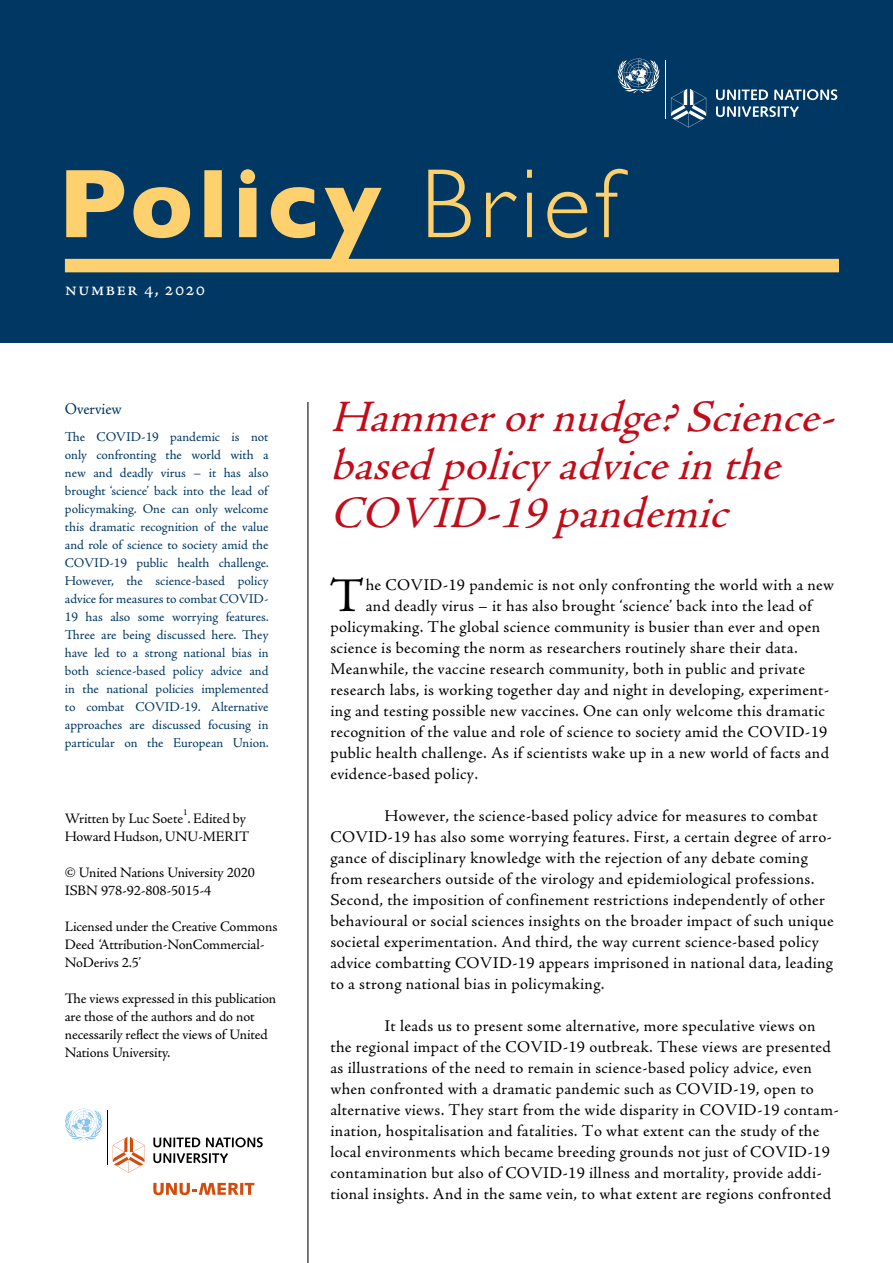
<style>
.page{position:relative;width:893px;height:1263px;background:#fff}
.page>*{position:absolute;margin:0;border:0;box-sizing:border-box;transform-origin:0 0}
.t1{font:48.6px "Adobe Jenson Pro";color:#000}
.t2{font:italic 45px/48px "Adobe Jenson Pro";color:#c10c1a}
.t3{font:20.25px "Adobe Jenson Pro";letter-spacing:.05em;color:#fff}
.t4{font:16.5px/21px "Adobe Jenson Pro";letter-spacing:.02em;color:#000}
.t5{font:16.5px "Adobe Jenson Pro";letter-spacing:-.005em;color:#003863;scale:.95 1}
.t6{font:14.4px/18px "Adobe Jenson Pro";letter-spacing:-.01em;color:#000}
.t7{font:13.5px/18px "Adobe Jenson Pro";letter-spacing:-.005em;color:#003863;text-align:justify}
.t8{font:9px "Adobe Jenson Pro";color:#000}
</style>
<div class="page">
<div style="left:0;top:0;width:893px;height:342px;background:#003863"></div>
<hr style="left:307px;top:402px;width:1px;height:861px;background:#000">
<div style="left:65px;top:259px;width:774px;height:13px;background:#fed16e"></div>
<svg style="left:66px;top:169px;width:562px;height:90px"></svg>
<svg style="left:617px;top:58px;width:221px;height:69px"></svg>
<hr style="left:108px;top:1110px;width:1px;height:54px;background:#000">
<svg style="left:65px;top:1109px;width:38px;height:32px"></svg>
<svg style="left:153px;top:1183px;width:102px;height:13px"></svg>
<svg style="left:113px;top:1137px;width:32px;height:36px"></svg>
<svg style="left:153px;top:1137px;width:110px;height:27px"></svg>
<p class="t3" style="left:65px;top:278px;width:142px">number 4, 2020</p>
<p class="t5" style="left:65px;top:399px;width:62px">Overview</p>
<p class="t7" style="left:65px;top:428px;width:205px">The COVID-19 pandemic is not only confronting the world with a new and deadly virus – it has also brought ‘science’ back into the lead of policymaking. One can only welcome this dramatic recognition of the value and role of science to society amid the COVID-19 public health challenge.<br>However, the science-based policy advice for measures to combat COVID-19 has also some worrying features.<br>Three are being discussed here. They have led to a strong national bias in both science-based policy advice and in the national policies implemented to combat COVID-19. Alternative approaches are discussed focusing in particular on the European Union.</p>
<p class="t8" style="left:183px;top:807px;width:6px">1</p>
<p class="t6" style="left:65px;top:827px;width:186px">Howard Hudson, UNU-MERIT</p>
<p class="t6" style="left:65px;top:863px;width:192px">© United Nations University 2020<br>ISBN 978-92-808-5015-4</p>
<p class="t6" style="left:65px;top:917px;width:214px">Licensed under the Creative Commons<br>Deed ‘Attribution-NonCommercial-<br>NoDerivs 2.5’</p>
<p class="t6" style="left:65px;top:989px;width:213px">The views expressed in this publication are those of the authors and do not necessarily reflect the views of United Nations University.</p>
<p class="t6" style="left:65px;top:809px;width:183px">Written by Luc Soete . Edited by</p>
<h2 class="t2" style="left:330px;top:394px;width:519px">Hammerornudge?Science&shy;basedpolicyadviceinthe<br>COVID-19pandemic</h2>
<h1 class="t1" style="left:330px;top:569px;width:36px">T</h1>
<p class="t4" style="left:366px;top:575px;width:470px">he COVID-19 pandemic is not only confronting the world with a new</p>
<p class="t4" style="left:366px;top:596px;width:448px">and deadly virus – it has also brought ‘science’ back into the lead of</p>
<p class="t4" style="left:330px;top:617px;width:491px">policymaking. The global science community is busier than ever and open</p>
<p class="t4" style="left:330px;top:638px;width:469px">science is becoming the norm as researchers routinely share their data.</p>
<p class="t4" style="left:330px;top:659px;width:476px">Meanwhile, the vaccine research community, both in public and private</p>
<p class="t4" style="left:330px;top:680px;width:500px">research labs, is working together day and night in developing, experiment-</p>
<p class="t4" style="left:330px;top:701px;width:496px">ing and testing possible new vaccines. One can only welcome this dramatic</p>
<p class="t4" style="left:330px;top:722px;width:498px">recognition of the value and role of science to society amid the COVID-19</p>
<p class="t4" style="left:330px;top:743px;width:500px">public health challenge. As if scientists wake up in a new world of facts and</p>
<p class="t4" style="left:330px;top:764px;width:149px">evidence-based policy.</p>
<p class="t4" style="left:330px;top:806px;width:505px;text-indent:54px">However, the science-based policy advice for measures to combat COVID-19 has also some worrying features. First, a certain degree of arro&shy;gance of disciplinary knowledge with the rejection of any debate coming from researchers outside of the virology and epidemiological professions.<br>Second, the imposition of confinement restrictions independently of other behavioural or social sciences insights on the broader impact of such unique societal experimentation. And third, the way current science-based policy advice combatting COVID-19 appears imprisoned in national data, leading to a strong national bias in policymaking.</p>
<p class="t4" style="left:330px;top:1016px;width:510px;text-indent:54px">It leads us to present some alternative, more speculative views on the regional impact of the COVID-19 outbreak. These views are presented as illustrations of the need to remain in science-based policy advice, even when confronted with a dramatic pandemic such as COVID-19, open to alternative views. They start from the wide disparity in COVID-19 contam&shy;ination, hospitalisation and fatalities. To what extent can the study of the local environments which became breeding grounds not just of COVID-19 contamination but also of COVID-19 illness and mortality, provide addi&shy;tional insights. And in the same vein, to what extent are regions confronted</p>
</div>
